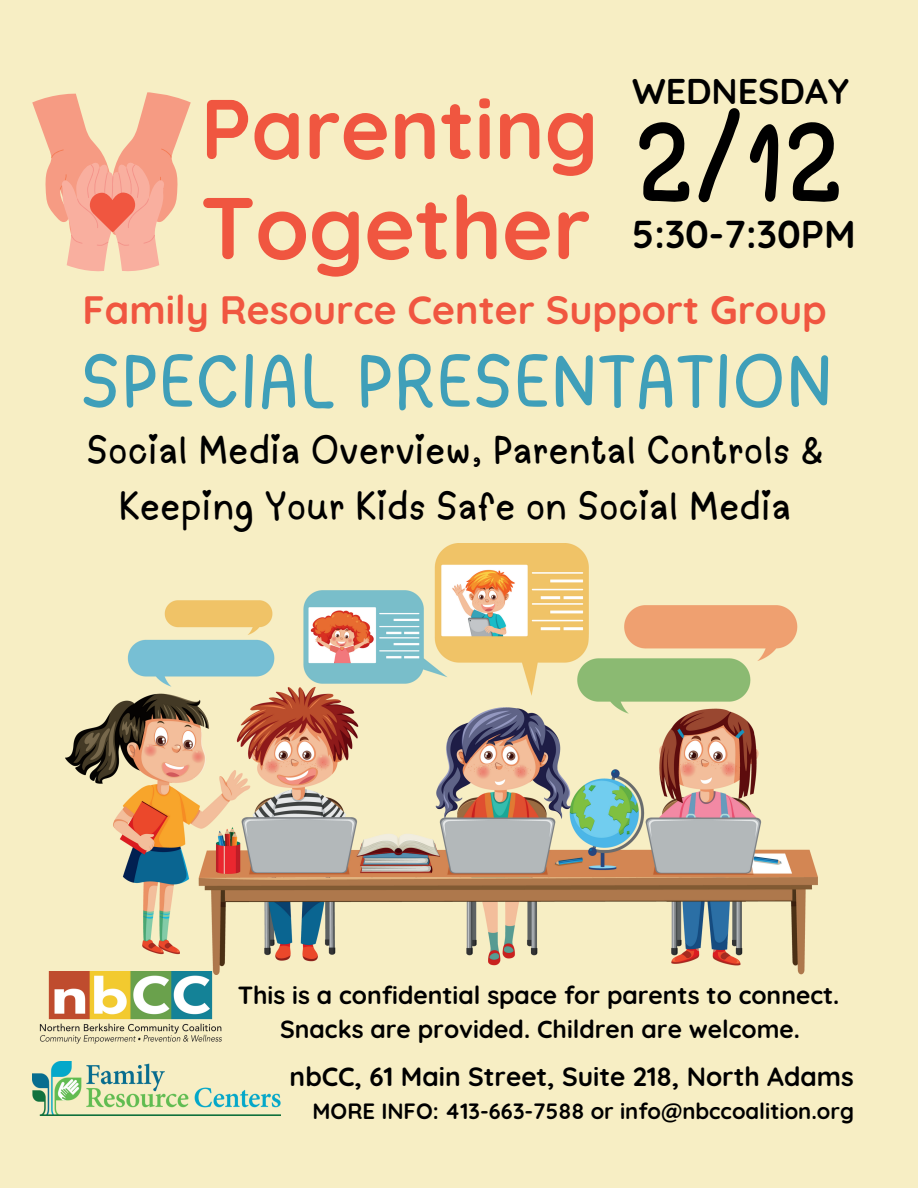
<style>
.page{position:relative;width:918px;height:1188px;background:#f7eec4}
.page>*{position:absolute;margin:0;border:0;box-sizing:border-box;transform-origin:0 0}
.t1{font:117.3px "lulu";color:#000}
.t2{font:700 87.45px "Quicksand";color:#f05640}
.t3{font:700 84.45px "Quicksand";color:#f05640}
.t4{font:75.3px "lulu";color:#3f9fb9}
.t5{font:40.5px/56.2px "lulu";color:#000;text-align:center}
.t6{font:700 39.45px "Quicksand";color:#f05640}
.t7{font:700 38.7px "Quicksand";color:#000}
.t8{font:700 35.7px "Quicksand";color:#000}
.t9{font:700 26.4px "Quicksand";color:#000}
.t10{font:700 24.75px "Quicksand";color:#000}
.t11{font:700 22.05px "Quicksand";color:#000}
</style>
<div class="page">
<svg style="left:32px;top:92px;width:159px;height:179px"></svg>
<img style="left:32px;top:1062px;width:249px;height:54px">
<img style="left:39px;top:972px;width:183px;height:72px">
<img style="left:65px;top:543px;width:753px;height:431px">
<h2 class="t3" style="left:201px;top:75px;width:399px">Parenting</h2>
<h2 class="t2" style="left:201px;top:172px;width:392px">Together</h2>
<h3 class="t8" style="left:632px;top:68px;width:219px">WEDNESDAY</h3>
<h5 class="t1" style="left:636px;top:51px;width:210px">2/12</h5>
<p class="t7" style="left:632px;top:209px;width:225px">5:30-7:30PM</p>
<p class="t6" style="left:83px;top:285px;width:746px">Family Resource Center Support Group</p>
<h6 class="t4" style="left:80px;top:311px;width:755px">SPECIAL PRESENTATION</h6>
<p class="t5" style="left:87px;top:416px;width:738px">Social Media Overview, Parental Controls &amp;<br>Keeping Your Kids Safe on Social Media</p>
<p class="t10" style="left:238px;top:979px;width:603px">This is a confidential space for parents to connect.</p>
<p class="t10" style="left:280px;top:1013px;width:521px">Snacks are provided. Children are welcome.</p>
<h1 class="t9" style="left:290px;top:1060px;width:566px">nbCC, 61 Main Street, Suite 218, North Adams</h1>
<h4 class="t11" style="left:313px;top:1097px;width:543px">MORE INFO: 413-663-7588 or info@nbccoalition.org</h4>
</div>
